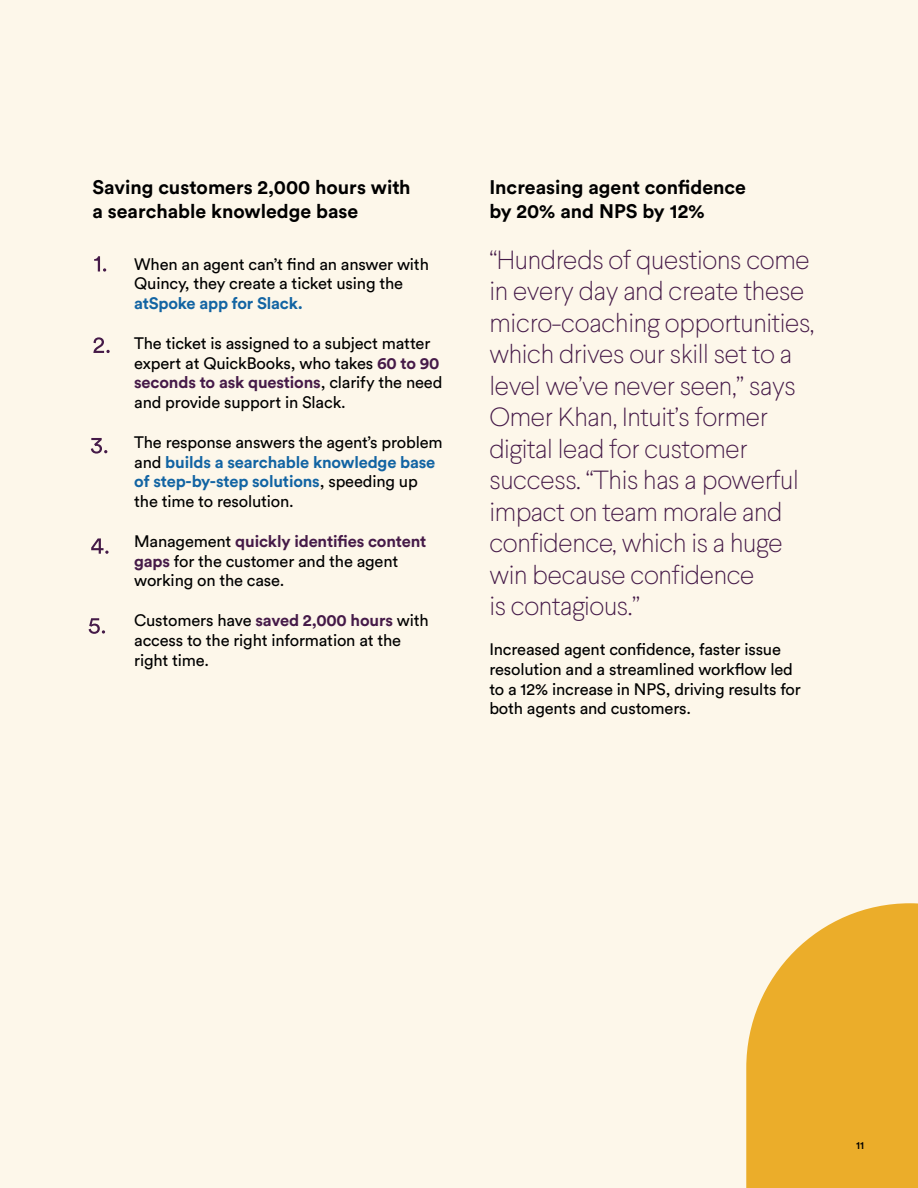
<style>
.page{position:relative;width:918px;height:1188px;background:#fdf7ea}
.page>*{position:absolute;margin:0;border:0;box-sizing:border-box;transform-origin:0 0}
.t1{font:100 26.25px/31.5px "Larsseit";letter-spacing:-.015em;color:#451a48}
.t2{font:700 19.5px/23.4px "Slack Circular";color:#000}
.t3{font:16.5px/19.8px "Slack Circular";letter-spacing:-.01em;color:#000}
.t4{font:500 10.5px "Slack Circular";color:#000}
.s1{font-weight:700;color:#1264a3}
.s2{font-weight:700;color:#451a48}
</style>
<div class="page">
<svg style="left:94px;top:256px;width:12px;height:16px"></svg>
<svg style="left:89px;top:618px;width:16px;height:16px"></svg>
<svg style="left:91px;top:538px;width:18px;height:16px"></svg>
<svg style="left:91px;top:438px;width:16px;height:16px"></svg>
<svg style="left:93px;top:337px;width:17px;height:16px"></svg>
<svg style="left:746px;top:903px;width:172px;height:285px;background:#edb642"></svg>
<p class="t2" style="left:93px;top:175px;width:320px">Saving customers 2,000 hours with a searchable knowledge base</p>
<p class="t3" style="left:134px;top:253px;width:296px">When an agent can’t find an answer with<br>Quincy, they create a ticket using the <span class="s1">atSpoke app for Slack.</span></p>
<p class="t3" style="left:134px;top:332px;width:310px">The ticket is assigned to a subject matter expert at QuickBooks, who takes <span class="s2">60 to 90 seconds to ask questions</span>, clarify the need and provide support in Slack.</p>
<p class="t3" style="left:134px;top:431px;width:310px">The response answers the agent’s problem and <span class="s1">builds a searchable knowledge base of step-by-step solutions</span>, speeding up the time to resolution.</p>
<p class="t3" style="left:134px;top:530px;width:294px">Management <span class="s2">quickly identifies content gaps</span> for the customer and the agent working on the case.</p>
<p class="t3" style="left:134px;top:610px;width:296px">Customers have <span class="s2">saved 2,000 hours</span> with access to the right information at the right time.</p>
<p class="t2" style="left:489px;top:175px;width:258px">Increasing agent confidence by 20% and NPS by 12%</p>
<p class="t1" style="left:489px;top:244px;width:327px">“Hundreds of questions come in every day and create these micro-coaching opportunities, which drives our skill set to a level we’ve never seen,” says<br>Omer Khan, Intuit’s former digital lead for customer success. “This has a powerful impact on team morale and confidence, which is a huge win because confidence<br>is contagious.”</p>
<p class="t3" style="left:489px;top:639px;width:313px">Increased agent confidence, faster issue resolution and a streamlined workflow led to a 12% increase in NPS, driving results for both agents and customers.</p>
<p class="t4" style="left:856px;top:1138px;width:9px">11</p>
</div>
